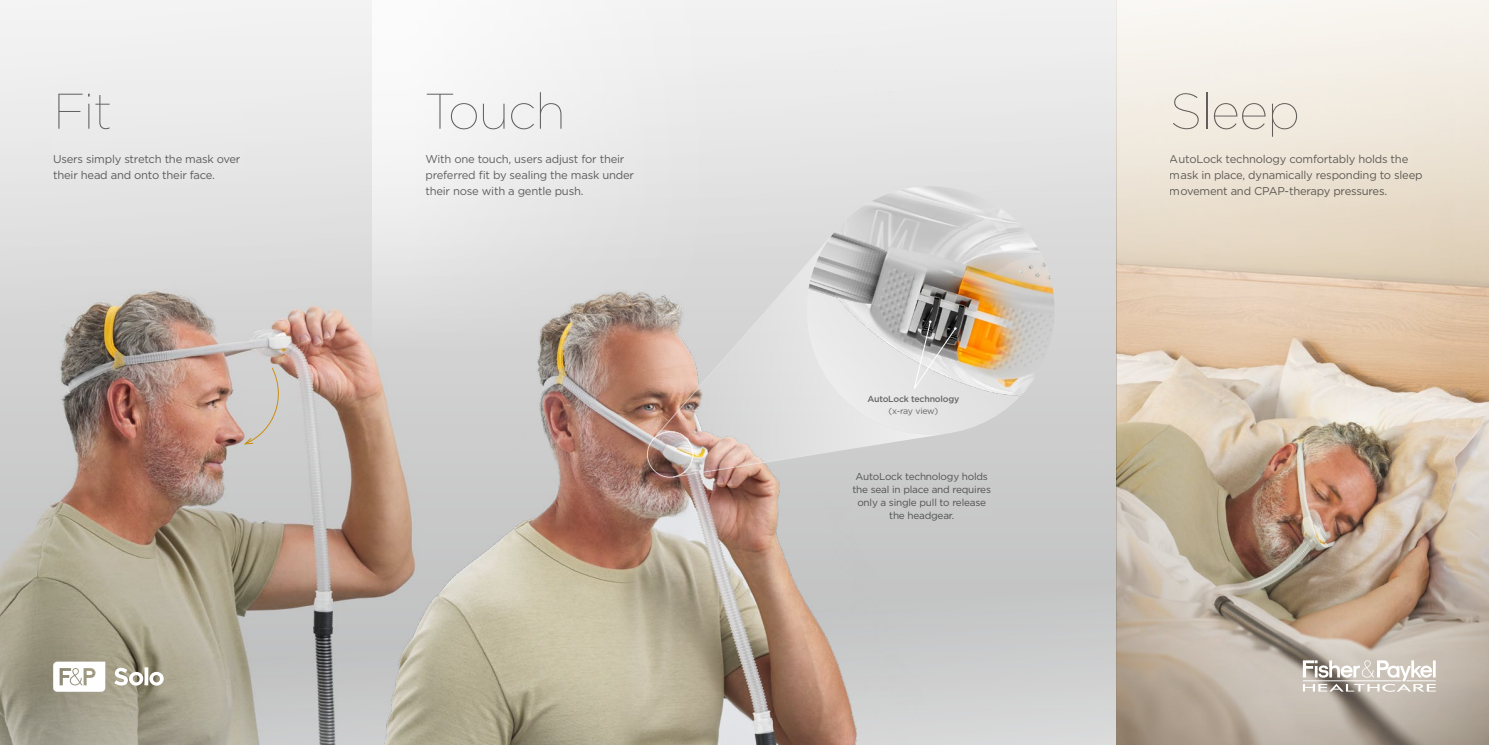
<style>
.page{position:relative;width:1489px;height:745px;background:#fff}
.page>*{position:absolute;margin:0;border:0;box-sizing:border-box;transform-origin:0 0}
.t1{font:100 50px "Gotham";letter-spacing:-.02em;color:#676668}
.t2{font:11.25px/16.2px "Gotham";letter-spacing:-.02em;color:#676668}
.t3{font:10px/13.1px "Gotham";letter-spacing:-.02em;color:#676668;text-align:center}
.t4{font:500 8.75px "Gotham";letter-spacing:-.02em;color:#676668}
.t5{font:8.75px "Gotham";letter-spacing:-.04em;color:#676668}
</style>
<div class="page">
<img style="left:0;top:0;width:372px;height:744px">
<svg style="left:1116px;top:0;width:372px;height:744px;background:#d4c5b4"></svg>
<svg style="left:243px;top:366px;width:43px;height:78px;background:#ceccc8"></svg>
<img style="left:372px;top:0;width:744px;height:744px">
<svg style="left:372px;top:0;width:372px;height:354px;fill:#ebebeb"></svg>
<img style="left:806px;top:186px;width:248px;height:248px;border-radius:124px">
<svg style="left:652px;top:224px;width:304px;height:253px;background:#d1ccca"></svg>
<svg style="left:1302px;top:660px;width:133px;height:31px"></svg>
<svg style="left:53px;top:661px;width:111px;height:30px"></svg>
<h1 class="t1" style="left:53px;top:80px;width:60px">Fit</h1>
<p class="t2" style="left:53px;top:150px;width:189px">Users simply stretch the mask over their head and onto their face.</p>
<h1 class="t1" style="left:425px;top:80px;width:142px">Touch</h1>
<p class="t2" style="left:425px;top:150px;width:210px">With one touch, users adjust for their preferred fit by sealing the mask under their nose with a gentle push.</p>
<p class="t4" style="left:867px;top:393px;width:93px">AutoLock technology</p>
<p class="t5" style="left:888px;top:405px;width:51px">(x-ray view)</p>
<p class="t3" style="left:852px;top:469px;width:140px">AutoLock technology holds the seal in place and requires only a single pull to release the headgear.</p>
<h1 class="t1" style="left:1169px;top:80px;width:132px">Sleep</h1>
<p class="t2" style="left:1169px;top:150px;width:254px">AutoLock technology comfortably holds the mask in place, dynamically responding to sleep movement and CPAP-therapy pressures.</p>
</div>
